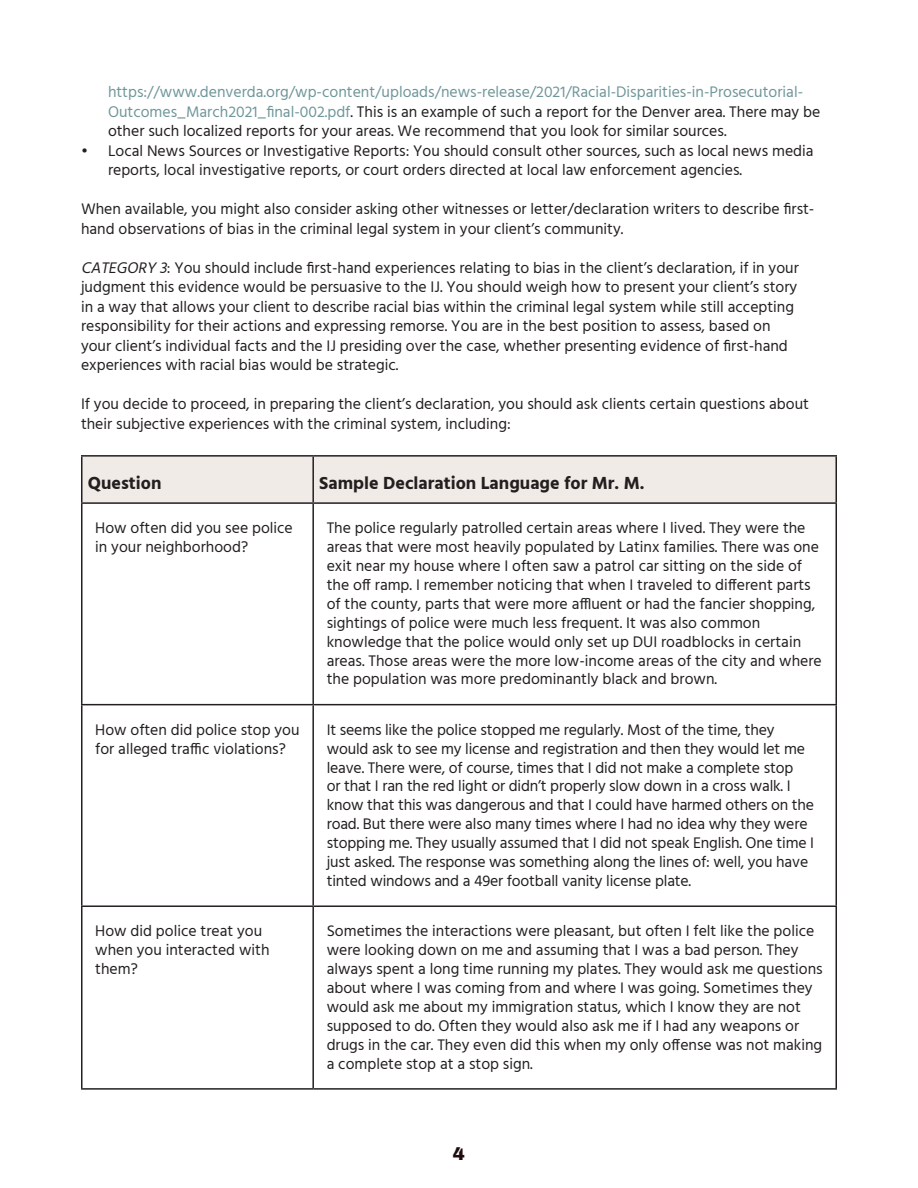
<style>
.page{position:relative;width:918px;height:1188px;background:#fff}
.page>*{position:absolute;margin:0;border:0;box-sizing:border-box;transform-origin:0 0}
.t1{font:700 18px "Hind";color:#231f20}
.t2{font:900 18px "Archivo";color:#1e0c0e}
.t3{font:15.75px/18.9px "Hind";color:#231f20}
.s1{color:#6f969a}
.s2{font-style:italic}
</style>
<div class="page">
<div style="left:82px;top:457px;width:754px;height:45px;background:#f1ebe7"></div>
<hr style="left:81px;top:455px;width:232px;height:2px;background:#231f20">
<hr style="left:81px;top:457px;width:1px;height:45px;background:#231f20">
<hr style="left:313px;top:455px;width:524px;height:2px;background:#231f20">
<hr style="left:312px;top:457px;width:2px;height:45px;background:#231f20">
<hr style="left:836px;top:457px;width:1px;height:45px;background:#231f20">
<hr style="left:81px;top:502px;width:232px;height:2px;background:#231f20">
<hr style="left:81px;top:504px;width:1px;height:200px;background:#231f20">
<hr style="left:313px;top:502px;width:524px;height:2px;background:#231f20">
<hr style="left:312px;top:504px;width:2px;height:200px;background:#231f20">
<hr style="left:836px;top:504px;width:1px;height:200px;background:#231f20">
<hr style="left:81px;top:704px;width:232px;height:1px;background:#231f20">
<hr style="left:81px;top:705px;width:1px;height:200px;background:#231f20">
<hr style="left:313px;top:704px;width:524px;height:1px;background:#231f20">
<hr style="left:312px;top:705px;width:2px;height:200px;background:#231f20">
<hr style="left:836px;top:705px;width:1px;height:200px;background:#231f20">
<hr style="left:81px;top:905px;width:232px;height:2px;background:#231f20">
<hr style="left:81px;top:907px;width:1px;height:181px;background:#231f20">
<hr style="left:313px;top:905px;width:524px;height:2px;background:#231f20">
<hr style="left:312px;top:907px;width:2px;height:181px;background:#231f20">
<hr style="left:836px;top:907px;width:1px;height:181px;background:#231f20">
<hr style="left:81px;top:1088px;width:232px;height:2px;background:#231f20">
<hr style="left:313px;top:1088px;width:524px;height:2px;background:#231f20">
<p class="t3" style="left:108px;top:83px;width:714px;line-height:19.5px"><span class="s1">https://www.denverda.org/wp-content/uploads/news-release/2021/Racial-Disparities-in-Prosecutorial-<br>Outcomes_March2021_final-002.pdf</span>. This is an example of such a report for the Denver area. There may be other such localized reports for your areas. We recommend that you look for similar sources.</p>
<p class="t3" style="left:108px;top:141px;width:707px;line-height:19.5px;text-indent:-27px">• Local News Sources or Investigative Reports: You should consult other sources, such as local news media reports, local investigative reports, or court orders directed at local law enforcement agencies.</p>
<p class="t3" style="left:81px;top:200px;width:735px;line-height:19.5px">When available, you might also consider asking other witnesses or letter/declaration writers to describe first&shy;hand observations of bias in the criminal legal system in your client’s community.</p>
<p class="t3" style="left:81px;top:258px;width:719px;line-height:19.5px"><span class="s2">CATEGORY 3</span>: You should include first-hand experiences relating to bias in the client’s declaration, if in your judgment this evidence would be persuasive to the IJ. You should weigh how to present your client’s story in a way that allows your client to describe racial bias within the criminal legal system while still accepting responsibility for their actions and expressing remorse. You are in the best position to assess, based on your client’s individual facts and the IJ presiding over the case, whether presenting evidence of first-hand experiences with racial bias would be strategic.</p>
<p class="t3" style="left:81px;top:395px;width:730px;line-height:19.5px">If you decide to proceed, in preparing the client’s declaration, you should ask clients certain questions about their subjective experiences with the criminal system, including:</p>
<p class="t1" style="left:88px;top:472px;width:75px">Question</p>
<p class="t1" style="left:319px;top:472px;width:327px">Sample Declaration Language for Mr. M.</p>
<p class="t3" style="left:95px;top:519px;width:199px">How often did you see police in your neighborhood?</p>
<p class="t3" style="left:327px;top:519px;width:497px">The police regularly patrolled certain areas where I lived. They were the areas that were most heavily populated by Latinx families. There was one exit near my house where I often saw a patrol car sitting on the side of the off ramp. I remember noticing that when I traveled to different parts of the county, parts that were more affluent or had the fancier shopping, sightings of police were much less frequent. It was also common knowledge that the police would only set up DUI roadblocks in certain areas. Those areas were the more low-income areas of the city and where the population was more predominantly black and brown.</p>
<p class="t3" style="left:95px;top:721px;width:206px">How often did police stop you for alleged traffic violations?</p>
<p class="t3" style="left:327px;top:721px;width:489px">It seems like the police stopped me regularly. Most of the time, they would ask to see my license and registration and then they would let me leave. There were, of course, times that I did not make a complete stop<br>or that I ran the red light or didn’t properly slow down in a cross walk. I know that this was dangerous and that I could have harmed others on the road. But there were also many times where I had no idea why they were stopping me. They usually assumed that I did not speak English. One time I just asked. The response was something along the lines of: well, you have tinted windows and a 49er football vanity license plate.</p>
<p class="t3" style="left:95px;top:922px;width:176px">How did police treat you when you interacted with them?</p>
<p class="t3" style="left:327px;top:922px;width:498px">Sometimes the interactions were pleasant, but often I felt like the police were looking down on me and assuming that I was a bad person. They always spent a long time running my plates. They would ask me questions about where I was coming from and where I was going. Sometimes they would ask me about my immigration status, which I know they are not supposed to do. Often they would also ask me if I had any weapons or drugs in the car. They even did this when my only offense was not making a complete stop at a stop sign.</p>
<p class="t2" style="left:453px;top:1143px;width:14px">4</p>
</div>
